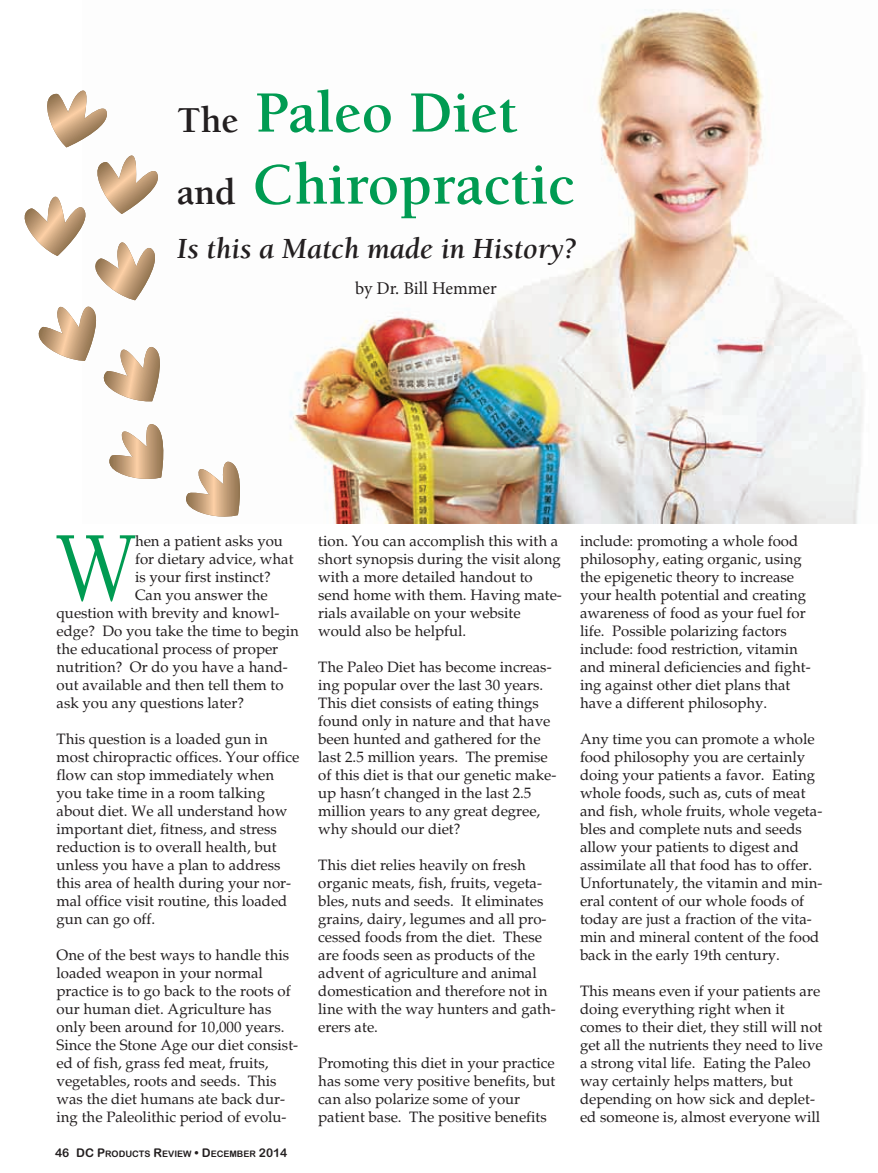
<style>
.page{position:relative;width:878px;height:1173px;background:#fff}
.page>*{position:absolute;margin:0;border:0;box-sizing:border-box;transform-origin:0 0}
.t1{font:500 101.4px "Berkeley";color:#009b52;scale:.8 1}
.t2{font:700 60px/72px "Berkeley";color:#009b52}
.t3{font:italic 700 30px "Berkeley";color:#231f20}
.t4{font:18px "Minion Pro";color:#231f20}
.t5{font:15px/18px "Palatino";color:#231f20}
.t6{font:9px "Arial Rounded MT Bold";color:#231f20}
.s1{font-size:37.5px;color:#231f20}
.s2{font-size:12px}
</style>
<div class="page">
<img style="left:24px;top:9px;width:839px;height:515px">
<h2 class="t2" style="left:177px;top:82px;width:399px"><span class="s1">The</span> Paleo Diet <span class="s1">and</span> Chiropractic</h2>
<h3 class="t3" style="left:177px;top:236px;width:401px">Is this a Match made in History?</h3>
<p class="t4" style="left:355px;top:281px;width:143px">by Dr. Bill Hemmer</p>
<h1 class="t1" style="left:57px;top:528px;width:99px">W</h1>
<p class="t5" style="left:135px;top:531px;width:149px">hen a patient asks you</p>
<p class="t5" style="left:135px;top:549px;width:160px">for dietary advice, what</p>
<p class="t5" style="left:135px;top:567px;width:137px">is your first instinct?</p>
<p class="t5" style="left:135px;top:585px;width:134px">Can you answer the</p>
<p class="t5" style="left:57px;top:603px;width:224px">question with brevity and knowl-</p>
<p class="t5" style="left:57px;top:621px;width:244px">edge? Do you take the time to begin</p>
<p class="t5" style="left:57px;top:639px;width:223px">the educational process of proper</p>
<p class="t5" style="left:57px;top:657px;width:233px">nutrition? Or do you have a hand-</p>
<p class="t5" style="left:57px;top:675px;width:228px">out available and then tell them to</p>
<p class="t5" style="left:57px;top:693px;width:189px">ask you any questions later?</p>
<p class="t5" style="left:57px;top:729px;width:244px">This question is a loaded gun in most chiropractic offices. Your office flow can stop immediately when you take time in a room talking about diet. We all understand how important diet, fitness, and stress reduction is to overall health, but unless you have a plan to address this area of health during your nor&shy;mal office visit routine, this loaded gun can go off.</p>
<p class="t5" style="left:57px;top:945px;width:243px">One of the best ways to handle this loaded weapon in your normal practice is to go back to the roots of our human diet. Agriculture has only been around for 10,000 years.<br>Since the Stone Age our diet consist&shy;ed of fish, grass fed meat, fruits, vegetables, roots and seeds. This was the diet humans ate back dur&shy;ing the Paleolithic period of evolu-</p>
<p class="t6" style="left:55px;top:1148px;width:234px"><span class="s2">46 DC P</span>RODUCTS <span class="s2">R</span>EVIEW <span class="s2">• D</span>ECEMBER <span class="s2">2014</span></p>
<p class="t5" style="left:318px;top:531px;width:245px">tion. You can accomplish this with a short synopsis during the visit along with a more detailed handout to send home with them. Having mate&shy;rials available on your website would also be helpful.</p>
<p class="t5" style="left:318px;top:657px;width:239px">The Paleo Diet has become increas&shy;ing popular over the last 30 years.<br>This diet consists of eating things found only in nature and that have been hunted and gathered for the last 2.5 million years. The premise of this diet is that our genetic make&shy;up hasn’t changed in the last 2.5 million years to any great degree, why should our diet?</p>
<p class="t5" style="left:318px;top:855px;width:239px">This diet relies heavily on fresh organic meats, fish, fruits, vegeta&shy;bles, nuts and seeds. It eliminates grains, dairy, legumes and all pro&shy;cessed foods from the diet. These are foods seen as products of the advent of agriculture and animal domestication and therefore not in line with the way hunters and gath&shy;erers ate.</p>
<p class="t5" style="left:318px;top:1053px;width:239px">Promoting this diet in your practice has some very positive benefits, but can also polarize some of your patient base. The positive benefits</p>
<p class="t5" style="left:579px;top:531px;width:232px">include: promoting a whole food philosophy, eating organic, using the epigenetic theory to increase your health potential and creating awareness of food as your fuel for life. Possible polarizing factors include: food restriction, vitamin and mineral deficiencies and fight&shy;ing against other diet plans that have a different philosophy.</p>
<p class="t5" style="left:579px;top:729px;width:244px">Any time you can promote a whole food philosophy you are certainly doing your patients a favor. Eating whole foods, such as, cuts of meat and fish, whole fruits, whole vegeta&shy;bles and complete nuts and seeds allow your patients to digest and assimilate all that food has to offer.<br>Unfortunately, the vitamin and min&shy;eral content of our whole foods of today are just a fraction of the vita&shy;min and mineral content of the food back in the early 19th century.</p>
<p class="t5" style="left:579px;top:981px;width:244px">This means even if your patients are doing everything right when it comes to their diet, they still will not get all the nutrients they need to live a strong vital life. Eating the Paleo way certainly helps matters, but depending on how sick and deplet&shy;ed someone is, almost everyone will</p>
</div>
